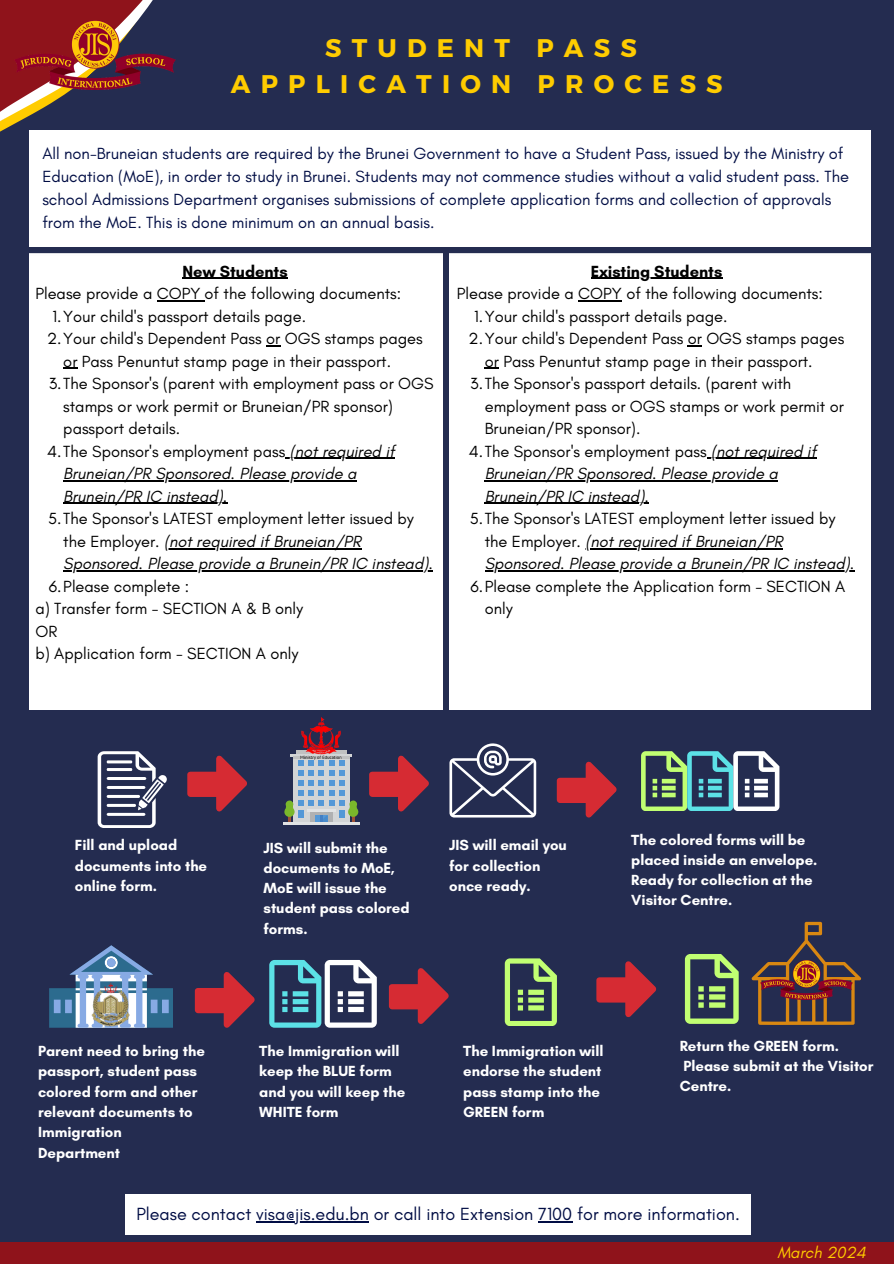
<style>
.page{position:relative;width:894px;height:1264px;background:#fff}
.page>*{position:absolute;margin:0;border:0;box-sizing:border-box;transform-origin:0 0}
.t1{font:700 25.5px "Montserrat";letter-spacing:.4em;color:#fc0}
.t2{font:18px "Glacial Indifference";color:#010d44}
.t3{font:16.5px/22.5px "Glacial Indifference";color:#000}
.t4{font:16.5px/23px "Glacial Indifference";color:#010d44}
.t5{font:italic 16.5px/22.5px "Glacial Indifference";color:#000}
.t6{font:italic 16.5px "Glacial Indifference";color:#fc0}
.t7{font:700 15px/20.2px "Glacial Indifference";color:#fff}
.s1{font-weight:700}
.s2{font-style:italic}
.s3{font-style:normal}
</style>
<div class="page">
<div style="left:0;top:0;width:893px;height:1263px;background:#242c50"></div>
<div style="left:0;top:1242px;width:893px;height:21px;background:#8f131b"></div>
<svg style="left:0;top:0;width:176px;height:132px"></svg>
<img style="left:15px;top:20px;width:160px;height:70px">
<div style="left:29px;top:130px;width:841px;height:116px;background:#fff"></div>
<div style="left:29px;top:253px;width:413px;height:456px;background:#fff"></div>
<div style="left:449px;top:253px;width:421px;height:456px;background:#fff"></div>
<svg style="left:98px;top:751px;width:69px;height:76px"></svg>
<hr style="left:107px;top:760px;width:25px;height:3px;background:#fff">
<hr style="left:107px;top:768px;width:25px;height:3px;background:#fff">
<hr style="left:107px;top:777px;width:39px;height:3px;background:#fff;border-radius:2px">
<hr style="left:107px;top:786px;width:38px;height:3px;background:#fff;border-radius:2px">
<hr style="left:107px;top:795px;width:33px;height:3px;background:#fff">
<hr style="left:107px;top:804px;width:29px;height:3px;background:#fff">
<hr style="left:107px;top:812px;width:38px;height:3px;background:#fff;border-radius:2px">
<svg style="left:49px;top:945px;width:124px;height:82px"></svg>
<svg style="left:449px;top:743px;width:87px;height:74px"></svg>
<svg style="left:641px;top:751px;width:138px;height:59px"></svg>
<svg style="left:313px;top:761px;width:6px;height:48px"></svg>
<svg style="left:313px;top:811px;width:6px;height:11px"></svg>
<hr style="left:307px;top:809px;width:28px;height:2px;background:#e1e3e4">
<div style="left:315px;top:815px;width:12px;height:8px;background:#5498d7"></div>
<hr style="left:283px;top:822px;width:76px;height:2px;background:#e1e3e4">
<svg style="left:284px;top:761px;width:29px;height:61px"></svg>
<svg style="left:319px;top:761px;width:39px;height:61px"></svg>
<svg style="left:269px;top:960px;width:107px;height:67px"></svg>
<svg style="left:504px;top:958px;width:52px;height:67px"></svg>
<svg style="left:684px;top:954px;width:54px;height:69px"></svg>
<svg style="left:751px;top:921px;width:110px;height:103px"></svg>
<img style="left:760px;top:960px;width:92px;height:39px">
<svg style="left:187px;top:755px;width:60px;height:56px"></svg>
<svg style="left:369px;top:755px;width:59px;height:56px"></svg>
<svg style="left:556px;top:761px;width:60px;height:56px"></svg>
<svg style="left:195px;top:972px;width:59px;height:55px"></svg>
<svg style="left:389px;top:968px;width:59px;height:55px"></svg>
<svg style="left:596px;top:961px;width:60px;height:56px"></svg>
<div style="left:125px;top:1194px;width:624px;height:40px;background:#fff"></div>
<img style="left:290px;top:717px;width:62px;height:44px">
<img style="left:89px;top:980px;width:43px;height:48px">
<hr style="left:182px;top:278px;width:105px;height:1px;background:#000">
<hr style="left:157px;top:300px;width:43px;height:1px;background:#000">
<svg style="left:266px;top:345px;width:14px;height:1px"></svg>
<svg style="left:63px;top:368px;width:14px;height:1px"></svg>
<hr style="left:285px;top:458px;width:110px;height:1px;background:#000">
<hr style="left:63px;top:480px;width:293px;height:1px;background:#000">
<hr style="left:63px;top:503px;width:164px;height:1px;background:#000">
<hr style="left:164px;top:548px;width:197px;height:1px;background:#000">
<hr style="left:63px;top:570px;width:369px;height:1px;background:#000">
<hr style="left:590px;top:278px;width:132px;height:1px;background:#000">
<hr style="left:578px;top:300px;width:43px;height:1px;background:#000">
<svg style="left:687px;top:345px;width:14px;height:1px"></svg>
<svg style="left:484px;top:368px;width:15px;height:1px"></svg>
<hr style="left:706px;top:458px;width:110px;height:1px;background:#000">
<hr style="left:484px;top:480px;width:293px;height:1px;background:#000">
<hr style="left:484px;top:503px;width:164px;height:1px;background:#000">
<hr style="left:585px;top:548px;width:197px;height:1px;background:#000">
<hr style="left:484px;top:570px;width:370px;height:1px;background:#000">
<hr style="left:256px;top:1221px;width:113px;height:1px;background:#010d44">
<hr style="left:538px;top:1221px;width:34px;height:1px;background:#010d44">
<p class="t1" style="left:325px;top:31px;width:313px">STUDENT PASS</p>
<p class="t1" style="left:231px;top:68px;width:493px">APPLICATION PROCESS</p>
<p class="t4" style="left:42px;top:141px;width:807px">All non-Bruneian students are required by the Brunei Government to have a Student Pass, issued by the Ministry of Education (MoE), in order to study in Brunei. Students may not commence studies without a valid student pass. The school Admissions Department organises submissions of complete application forms and collection of approvals from the MoE. This is done minimum on an annual basis.</p>
<p class="t3" style="left:35px;top:260px;width:367px;text-indent:147px"><span class="s1">New Students<br></span>Please provide a COPY of the following documents:</p>
<p class="t3" style="left:53px;top:305px;width:255px">1.Your child's passport details page.</p>
<p class="t3" style="left:63px;top:327px;width:361px;text-indent:-16px">2.Your child's Dependent Pass or OGS stamps pages or Pass Penuntut stamp page in their passport.</p>
<h2 class="t3" style="left:63px;top:372px;width:372px;text-indent:-15px">3.The Sponsor's (parent with employment pass or OGS stamps or work permit or Bruneian/PR sponsor) passport details.</h2>
<p class="t3" style="left:47px;top:440px;width:349px">4.The Sponsor's employment pass <span class="s2">(not required if</span></p>
<p class="t5" style="left:63px;top:462px;width:294px">Bruneian/PR Sponsored. Please provide a</p>
<p class="t3" style="left:48px;top:485px;width:367px;text-indent:15px"><span class="s2">Brunein/PR IC instead).<br></span>5.The Sponsor's LATEST employment letter issued by</p>
<p class="t5" style="left:63px;top:530px;width:299px"><span class="s3">the Employer.</span> (not required if Bruneian/PR</p>
<p class="t5" style="left:49px;top:552px;width:385px;text-indent:14px">Sponsored. Please provide a Brunein/PR IC instead).<br><span class="s3">6.Please complete :</span></p>
<p class="t3" style="left:35px;top:597px;width:269px">a) Transfer form - SECTION A &amp; B only<br>OR<br>b) Application form - SECTION A only</p>
<p class="t3" style="left:456px;top:260px;width:367px;text-indent:134px"><span class="s1">Existing Students<br></span>Please provide a COPY of the following documents:</p>
<p class="t3" style="left:474px;top:305px;width:255px">1.Your child's passport details page.</p>
<p class="t3" style="left:484px;top:327px;width:361px;text-indent:-16px">2.Your child's Dependent Pass or OGS stamps pages or Pass Penuntut stamp page in their passport.</p>
<p class="t3" style="left:484px;top:372px;width:360px;text-indent:-15px">3.The Sponsor's passport details. (parent with employment pass or OGS stamps or work permit or<br>Bruneian/PR sponsor).</p>
<p class="t3" style="left:468px;top:440px;width:349px">4.The Sponsor's employment pass <span class="s2">(not required if</span></p>
<p class="t5" style="left:484px;top:462px;width:294px">Bruneian/PR Sponsored. Please provide a</p>
<p class="t3" style="left:469px;top:485px;width:367px;text-indent:15px"><span class="s2">Brunein/PR IC instead).<br></span>5.The Sponsor's LATEST employment letter issued by</p>
<p class="t5" style="left:484px;top:530px;width:299px"><span class="s3">the Employer.</span> (not required if Bruneian/PR</p>
<p class="t5" style="left:470px;top:552px;width:385px;text-indent:14px">Sponsored. Please provide a Brunein/PR IC instead).<br><span class="s3">6.Please complete the Application form - SECTION A</span></p>
<p class="t3" style="left:484px;top:597px;width:29px">only</p>
<p class="t7" style="left:75px;top:835px;width:134px">Fill and upload documents into the online form.</p>
<p class="t7" style="left:263px;top:837px;width:148px">JIS will submit the documents to MoE,<br>MoE will issue the student pass colored forms.</p>
<p class="t7" style="left:449px;top:835px;width:119px">JIS will email you for collection once ready.</p>
<p class="t7" style="left:631px;top:829px;width:188px">The colored forms will be placed inside an envelope.<br>Ready for collection at the<br>Visitor Centre.</p>
<p class="t7" style="left:38px;top:1040px;width:168px">Parent need to bring the passport, student pass colored form and other relevant documents to<br>Immigration<br>Department</p>
<p class="t7" style="left:259px;top:1040px;width:147px">The Immigration will keep the BLUE form and you will keep the<br>WHITE form</p>
<p class="t7" style="left:463px;top:1040px;width:142px">The Immigration will endorse the student pass stamp into the<br>GREEN form</p>
<p class="t7" style="left:679px;top:1035px;width:161px">Return the GREEN form.</p>
<p class="t7" style="left:679px;top:1055px;width:195px">Please submit at the Visitor<br>Centre.</p>
<p class="t2" style="left:136px;top:1203px;width:605px">Please contact visa@jis.edu.bn or call into Extension 7100 for more information.</p>
<p class="t6" style="left:777px;top:1242px;width:90px">March 2024</p>
</div>
